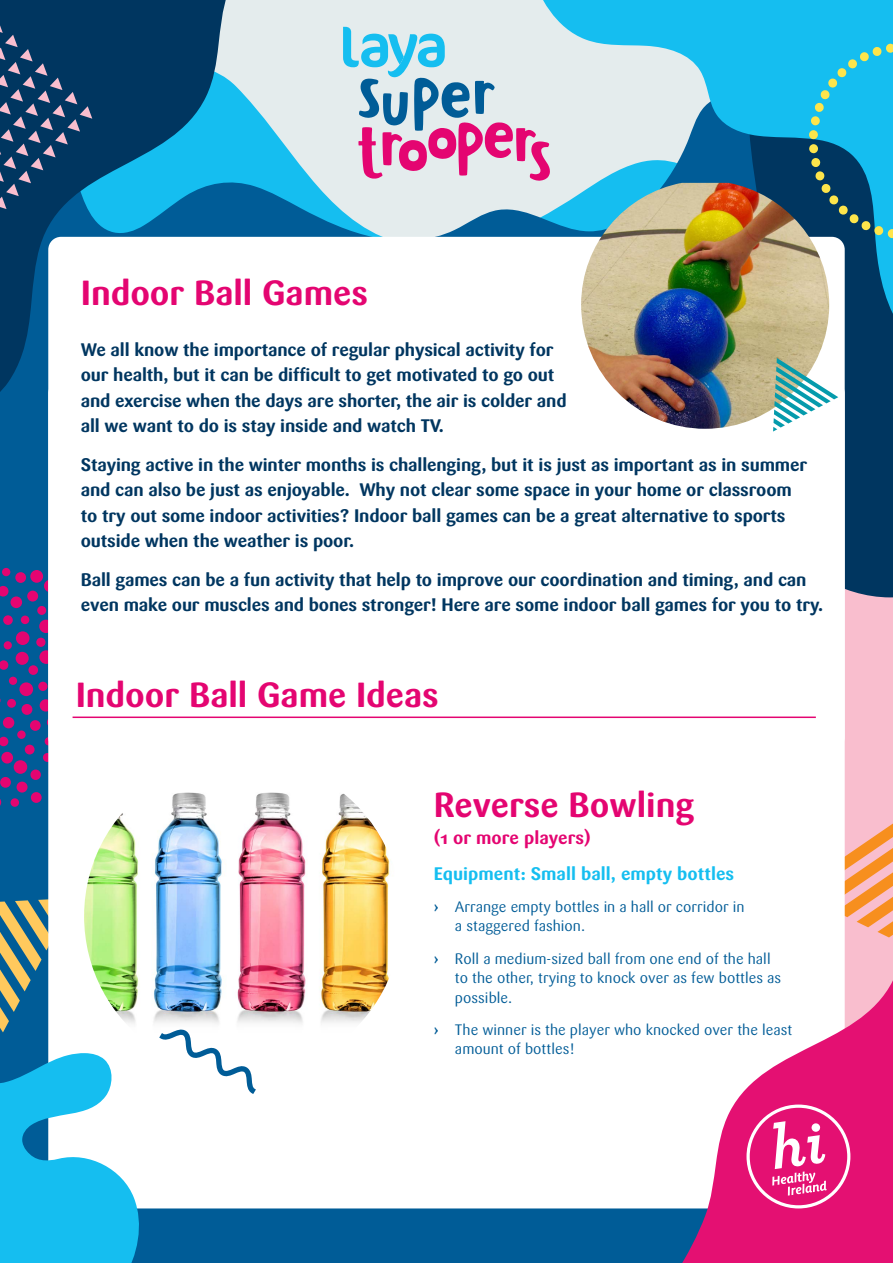
<style>
.page{position:relative;width:893px;height:1263px;background:#fff}
.page>*{position:absolute;margin:0;border:0;box-sizing:border-box;transform-origin:0 0}
.t1{font:700 34.5px "Sari";color:#e40571}
.t2{font:700 18px/25.5px "Sari";letter-spacing:-.01em;color:#003660}
.t3{font:700 18px "Sari";color:#15bef0}
.t4{font:700 18px "Sari";color:#e40571}
.t5{font:15px/19.5px "Sari";color:#005c97}
.s1{font-weight:700}
</style>
<div class="page">
<div style="left:730px;top:587px;width:163px;height:557px;background:#f9bece"></div>
<svg style="left:341px;top:0;width:161px;height:237px;background:#ccdfe6"></svg>
<div style="left:0;top:297px;width:829px;height:966px;background:#005c97"></div>
<div style="left:845px;top:377px;width:48px;height:221px;background:#003660"></div>
<svg style="left:502px;top:0;width:391px;height:377px;background:#55b1d2"></svg>
<svg style="left:810px;top:43px;width:83px;height:83px;background:#27c1e2"></svg>
<div style="left:809px;top:130px;width:9px;height:9px;background:#fee54b;border-radius:50%"></div>
<div style="left:809px;top:144px;width:9px;height:9px;background:#fee54b;border-radius:50%"></div>
<svg style="left:811px;top:158px;width:82px;height:80px;background:#1c708b"></svg>
<svg style="left:0;top:568px;width:48px;height:239px"></svg>
<svg style="left:343px;top:27px;width:207px;height:154px;background:#c3bed5"></svg>
<svg style="left:0;top:0;width:341px;height:392px;background:#3b87ac"></svg>
<svg style="left:0;top:20px;width:92px;height:189px;background:#1c476e"></svg>
<div style="left:48px;top:237px;width:797px;height:971px;background:#fff;border-radius:13px"></div>
<svg style="left:587px;top:806px;width:306px;height:457px"></svg>
<svg style="left:746px;top:1104px;width:104px;height:104px"></svg>
<svg style="left:0;top:898px;width:144px;height:365px"></svg>
<hr style="left:73px;top:716px;width:743px;height:2px;background:#e40571">
<img style="left:581px;top:183px;width:248px;height:246px">
<img style="left:84px;top:792px;width:306px;height:254px">
<svg style="left:773px;top:358px;width:65px;height:73px"></svg>
<svg style="left:159px;top:1028px;width:97px;height:66px"></svg>
<h1 class="t1" style="left:81px;top:272px;width:289px">Indoor Ball Games</h1>
<p class="t2" style="left:81px;top:337px;width:487px">We all know the importance of regular physical activity for our health, but it can be difficult to get motivated to go out and exercise when the days are shorter, the air is colder and all we want to do is stay inside and watch TV.</p>
<p class="t2" style="left:81px;top:452px;width:728px">Staying active in the winter months is challenging, but it is just as important as in summer and can also be just as enjoyable. Why not clear some space in your home or classroom to try out some indoor activities? Indoor ball games can be a great alternative to sports outside when the weather is poor.</p>
<p class="t2" style="left:81px;top:566px;width:744px">Ball games can be a fun activity that help to improve our coordination and timing, and can even make our muscles and bones stronger! Here are some indoor ball games for you to try.</p>
<h1 class="t1" style="left:76px;top:674px;width:365px">Indoor Ball Game Ideas</h1>
<h1 class="t1" style="left:434px;top:785px;width:262px">Reverse Bowling</h1>
<p class="t4" style="left:434px;top:827px;width:159px">(1 or more players)</p>
<p class="t3" style="left:434px;top:862px;width:302px">Equipment: Small ball, empty bottles</p>
<p class="t5" style="left:455px;top:897px;width:291px;text-indent:-21px"><span class="s1">›</span> Arrange empty bottles in a hall or corridor in a staggered fashion.</p>
<p class="t5" style="left:455px;top:949px;width:328px;text-indent:-21px"><span class="s1">›</span> Roll a medium-sized ball from one end of the hall to the other, trying to knock over as few bottles as possible.</p>
<p class="t5" style="left:455px;top:1020px;width:339px;text-indent:-21px"><span class="s1">›</span> The winner is the player who knocked over the least amount of bottles!</p>
</div>
